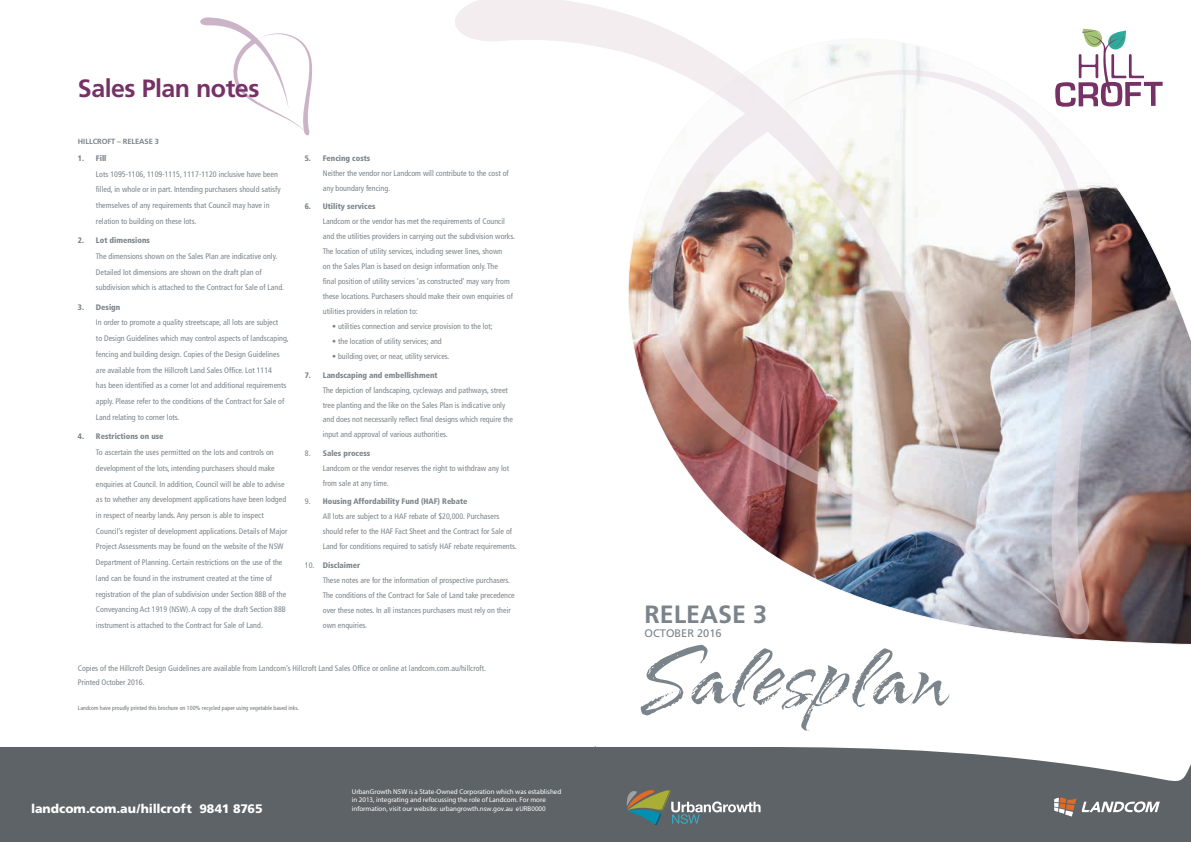
<style>
.page{position:relative;width:1191px;height:842px;background:#fff}
.page>*{position:absolute;margin:0;border:0;box-sizing:border-box;transform-origin:0 0}
.t1{font:98.4px "Arid ITC";color:#7b848b}
.t2{font:700 25px "Frutiger";letter-spacing:-.02em;color:#763167}
.t3{font:700 25px "Frutiger";color:#7b848b}
.t4{font:900 12.4px "Frutiger";color:#fff}
.t5{font:11px "Frutiger";color:#7b848b}
.t6{font:condensed 8px/15.7px "Frutiger";color:#7b848b}
.t7{font:900 condensed 8px "Frutiger";color:#7b848b}
.t8{font:700 7.5px "Frutiger";letter-spacing:-.01em;color:#7b848b}
.t9{font:7px/8.4px "Franklin Gothic IT Cby BT";color:#fff}
.t10{font:condensed 6px "Frutiger";color:#71747b}
.s1{font-weight:900}
</style>
<div class="page">
<svg style="left:1051px;top:81px;width:140px;height:564px"></svg>
<svg style="left:969px;top:81px;width:132px;height:556px"></svg>
<img style="left:706px;top:101px;width:376px;height:533px">
<img style="left:455px;top:0;width:514px;height:496px">
<svg style="left:1055px;top:29px;width:107px;height:78px"></svg>
<svg style="left:200px;top:17px;width:112px;height:119px"></svg>
<div style="left:0;top:747px;width:1191px;height:95px;background:#5e6367"></div>
<svg style="left:593px;top:746px;width:598px;height:38px"></svg>
<hr style="left:0;top:745px;width:595px;height:2px;background:#fff">
<svg style="left:1054px;top:798px;width:105px;height:18px"></svg>
<svg style="left:626px;top:790px;width:134px;height:35px;background:#717b75"></svg>
<h2 class="t2" style="left:78px;top:74px;width:183px">Sales Plan notes</h2>
<p class="t8" style="left:78px;top:137px;width:83px">HILLCROFT – RELEASE 3</p>
<p class="t7" style="left:78px;top:153px;width:30px">1. Fill</p>
<p class="t6" style="left:96px;top:166px;width:186px">Lots 1095-1106, 1109-1115, 1117-1120 inclusive have been filled, in whole or in part. Intending purchasers should satisfy themselves of any requirements that Council may have in relation to building on these lots.</p>
<p class="t7" style="left:78px;top:236px;width:73px">2. Lot dimensions</p>
<p class="t6" style="left:96px;top:248px;width:190px">The dimensions shown on the Sales Plan are indicative only.<br>Detailed lot dimensions are shown on the draft plan of subdivision which is attached to the Contract for Sale of Land.</p>
<p class="t7" style="left:78px;top:302px;width:44px">3. Design</p>
<p class="t6" style="left:96px;top:315px;width:194px">In order to promote a quality streetscape, all lots are subject<br>to Design Guidelines which may control aspects of landscaping, fencing and building design. Copies of the Design Guidelines are available from the Hillcroft Land Sales Office. Lot 1114<br>has been identified as a corner lot and additional requirements apply. Please refer to the conditions of the Contract for Sale of Land relating to corner lots.</p>
<p class="t7" style="left:78px;top:432px;width:87px">4. Restrictions on use</p>
<p class="t6" style="left:96px;top:444px;width:193px">To ascertain the uses permitted on the lots and controls on development of the lots, intending purchasers should make enquiries at Council. In addition, Council will be able to advise as to whether any development applications have been lodged in respect of nearby lands. Any person is able to inspect Council’s register of development applications. Details of Major Project Assessments may be found on the website of the NSW Department of Planning. Certain restrictions on the use of the land can be found in the instrument created at the time of registration of the plan of subdivision under Section 88B of the Conveyancing Act 1919 (NSW). A copy of the draft Section 88B instrument is attached to the Contract for Sale of Land.</p>
<p class="t7" style="left:305px;top:153px;width:67px">5. Fencing costs</p>
<p class="t6" style="left:323px;top:166px;width:187px;line-height:15px">Neither the vendor nor Landcom will contribute to the cost of any boundary fencing.</p>
<p class="t7" style="left:305px;top:202px;width:72px">6. Utility services</p>
<p class="t6" style="left:323px;top:214px;width:194px;line-height:15px">Landcom or the vendor has met the requirements of Council and the utilities providers in carrying out the subdivision works.<br>The location of utility services, including sewer lines, shown<br>on the Sales Plan is based on design information only. The<br>final position of utility services ‘as constructed’ may vary from these locations. Purchasers should make their own enquiries of utilities providers in relation to:</p>
<p class="t6" style="left:332px;top:319px;width:162px">• utilities connection and service provision to the lot;</p>
<p class="t6" style="left:332px;top:333px;width:111px">• the location of utility services; and</p>
<p class="t6" style="left:332px;top:348px;width:119px">• building over, or near, utility services.</p>
<p class="t7" style="left:305px;top:370px;width:134px">7. Landscaping and embellishment</p>
<p class="t6" style="left:323px;top:382px;width:192px;line-height:15px">The depiction of landscaping, cycleways and pathways, street tree planting and the like on the Sales Plan is indicative only and does not necessarily reflect final designs which require the input and approval of various authorities.</p>
<p class="t6" style="left:323px;top:446px;width:188px;line-height:15px;text-indent:-18px">8. <span class="s1">Sales process<br></span>Landcom or the vendor reserves the right to withdraw any lot from sale at any time.</p>
<p class="t6" style="left:323px;top:494px;width:195px;line-height:15px;text-indent:-18px">9. <span class="s1">Housing Affordability Fund (HAF) Rebate<br></span>All lots are subject to a HAF rebate of $20,000. Purchasers should refer to the HAF Fact Sheet and the Contract for Sale of Land for conditions required to satisfy HAF rebate requirements.</p>
<p class="t6" style="left:323px;top:558px;width:193px;line-height:15px;text-indent:-18px">10. <span class="s1">Disclaimer<br></span>These notes are for the information of prospective purchasers.<br>The conditions of the Contract for Sale of Land take precedence over these notes. In all instances purchasers must rely on their own enquiries.</p>
<p class="t6" style="left:78px;top:661px;width:409px;line-height:14px">Copies of the Hillcroft Design Guidelines are available from Landcom’s Hillcroft Land Sales Office or online at landcom.com.au/hillcroft.<br>Printed October 2016.</p>
<p class="t10" style="left:78px;top:704px;width:222px">Landcom have proudly printed this brochure on 100% recycled paper using vegetable based inks.</p>
<p class="t9" style="left:352px;top:787px;width:211px">UrbanGrowth NSW is a State-Owned Corporation which was established in 2013, integrating and refocussing the role of Landcom. For more</p>
<h3 class="t4" style="left:31px;top:801px;width:233px">landcom.com.au/hillcroft 9841 8765</h3>
<p class="t9" style="left:352px;top:804px;width:195px">information, visit our website: urbangrowth.nsw.gov.au eURB0000</p>
<h2 class="t3" style="left:644px;top:599px;width:124px">RELEASE 3</h2>
<h3 class="t5" style="left:644px;top:626px;width:79px">OCTOBER 2016</h3>
<h1 class="t1" style="left:644px;top:624px;width:305px">Salesplan</h1>
</div>
